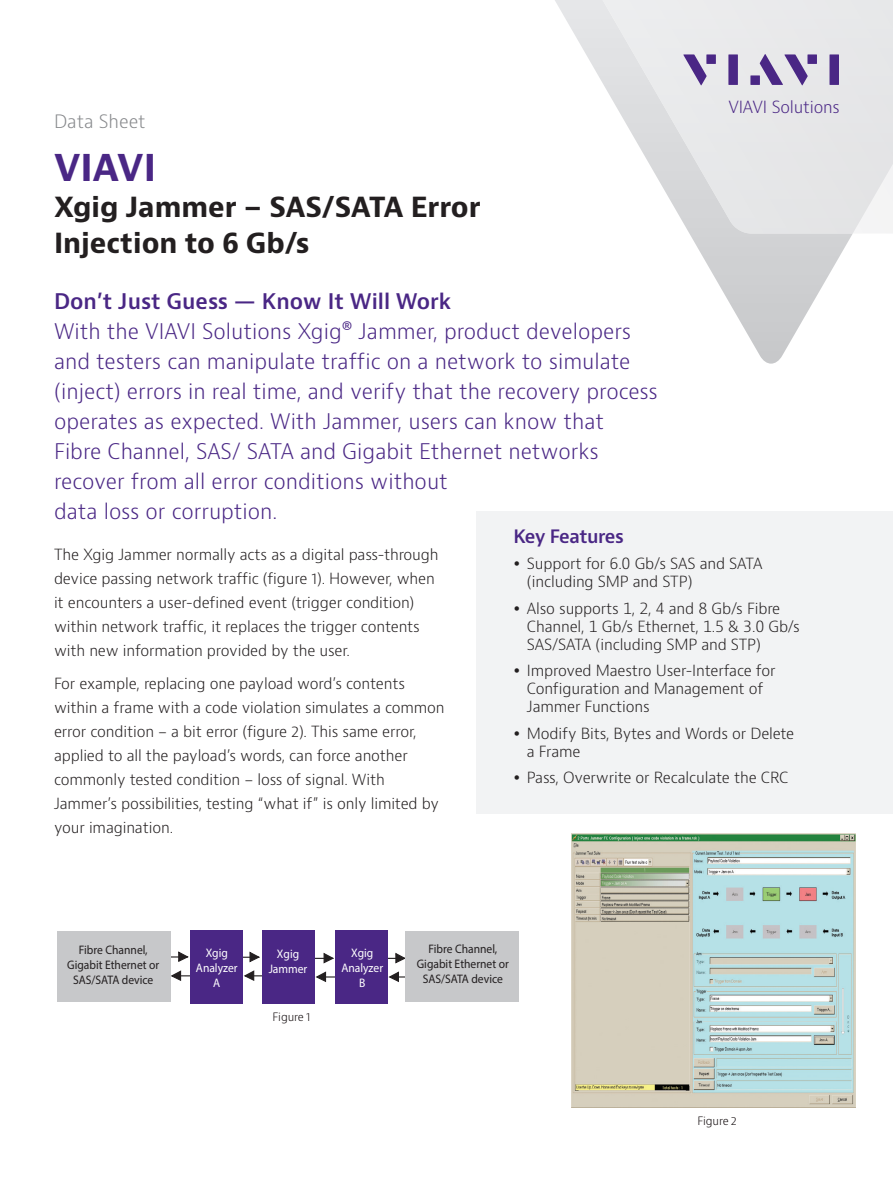
<style>
.page{position:relative;width:893px;height:1191px;background:#fff}
.page>*{position:absolute;margin:0;border:0;box-sizing:border-box;transform-origin:0 0}
.H1_Brand_Sub-Brand_2{font:700 36px "Bernino Sans";color:#4a2785}
.H2_Product_18_24{font:700 27px "Bernino Sans";color:#231f20}
.Cover_subhead_12_pt{font:300 21px/30px "Bernino Sans";color:#4a2785}
.Cover_subhead_12_pt-2{font:600 21px "Bernino Sans";color:#4a2785}
.H2_Bullet_Heading_Pu{font:600 18px "Bernino Sans";letter-spacing:-.03em;color:#4a2785}
.P_DocType{font:300 18px "Bernino Sans";color:#87898c}
.t1{font:300 16.35px "Bernino Sans";letter-spacing:-.01em;color:#4a2785}
.P_10_16{font:300 15px/24px "Bernino Sans";letter-spacing:-.01em;color:#231f20}
.t2{font:12.3px/14.9px "Myriad Pro";color:#231f20;text-align:center;scale:.93 1}
.t3{font:12.3px/14.9px "Myriad Pro";color:#fff;text-align:center;scale:.93 1}
.t4{font:300 11.25px "Bernino Sans";letter-spacing:-.01em;color:#110a0c}
</style>
<div class="page">
<svg style="left:690px;top:234px;width:162px;height:130px"></svg>
<svg style="left:555px;top:0;width:338px;height:234px"></svg>
<svg style="left:683px;top:54px;width:24px;height:31px"></svg>
<div style="left:706px;top:54px;width:10px;height:10px;background:#4a2785"></div>
<div style="left:728px;top:54px;width:10px;height:31px;background:#4a2785"></div>
<div style="left:807px;top:54px;width:10px;height:10px;background:#4a2785"></div>
<div style="left:829px;top:54px;width:10px;height:31px;background:#4a2785"></div>
<svg style="left:760px;top:54px;width:48px;height:31px"></svg>
<div style="left:750px;top:75px;width:10px;height:10px;background:#4a2785"></div>
<div style="left:477px;top:511px;width:416px;height:302px;background:#f2f3f4"></div>
<img style="left:571px;top:833px;width:284px;height:274px">
<svg style="left:170px;top:950px;width:93px;height:32px"></svg>
<div style="left:190px;top:930px;width:52px;height:73px;background:#4a2785"></div>
<div style="left:57px;top:931px;width:113px;height:71px;background:#c7c8ca"></div>
<hr style="left:303px;top:957px;width:30px;height:2px;background:#231f20">
<svg style="left:323px;top:952px;width:11px;height:12px"></svg>
<svg style="left:315px;top:970px;width:21px;height:13px"></svg>
<div style="left:263px;top:930px;width:52px;height:73px;background:#4a2785"></div>
<hr style="left:375px;top:957px;width:30px;height:2px;background:#231f20">
<svg style="left:394px;top:952px;width:12px;height:12px"></svg>
<svg style="left:388px;top:970px;width:18px;height:13px"></svg>
<div style="left:406px;top:931px;width:113px;height:70px;background:#c7c8ca"></div>
<div style="left:336px;top:930px;width:52px;height:73px;background:#4a2785"></div>
<p class="t1" style="left:728px;top:96px;width:113px">VIAVI Solutions</p>
<p class="P_DocType" style="left:54px;top:109px;width:93px">Data Sheet</p>
<p class="H1_Brand_Sub-Brand_2" style="left:54px;top:144px;width:104px">VIAVI</p>
<p class="H2_Product_18_24" style="left:54px;top:189px;width:428px">Xgig Jammer – SAS/SATA Error</p>
<p class="H2_Product_18_24" style="left:54px;top:225px;width:257px">Injection to 6 Gb/s</p>
<p class="Cover_subhead_12_pt-2" style="left:54px;top:288px;width:399px">Don’t Just Guess — Know It Will Work</p>
<p class="Cover_subhead_12_pt" style="left:54px;top:317px;width:605px">With the VIAVI Solutions Xgig® Jammer, product developers and testers can manipulate traffic on a network to simulate (inject) errors in real time, and verify that the recovery process operates as expected. With Jammer, users can know that<br>Fibre Channel, SAS/ SATA and Gigabit Ethernet networks recover from all error conditions without<br>data loss or corruption.</p>
<p class="H2_Bullet_Heading_Pu" style="left:513px;top:524px;width:112px">Key Features</p>
<p class="P_10_16" style="left:527px;top:555px;width:237px;line-height:18px">Support for 6.0 Gb/s SAS and SATA (including SMP and STP)</p>
<p class="P_10_16" style="left:527px;top:599px;width:274px;line-height:18px">Also supports 1, 2, 4 and 8 Gb/s Fibre<br>Channel, 1 Gb/s Ethernet, 1.5 &amp; 3.0 Gb/s<br>SAS/SATA (including SMP and STP)</p>
<p class="P_10_16" style="left:527px;top:662px;width:250px;line-height:18px">Improved Maestro User-Interface for<br>Configuration and Management of<br>Jammer Functions</p>
<p class="P_10_16" style="left:527px;top:724px;width:269px;line-height:18px">Modify Bits, Bytes and Words or Delete a Frame</p>
<p class="P_10_16" style="left:527px;top:766px;width:263px">Pass, Overwrite or Recalculate the CRC</p>
<p class="P_10_16" style="left:54px;top:543px;width:386px">The Xgig Jammer normally acts as a digital pass-through device passing network traffic (figure 1). However, when it encounters a user-defined event (trigger condition) within network traffic, it replaces the trigger contents with new information provided by the user.</p>
<p class="P_10_16" style="left:54px;top:671px;width:392px">For example, replacing one payload word’s contents within a frame with a code violation simulates a common error condition ‒ a bit error (figure 2). This same error, applied to all the payload’s words, can force another commonly tested condition ‒ loss of signal. With Jammer’s possibilities, testing “what if” is only limited by your imagination.</p>
<p class="t2" style="left:67px;top:942px;width:100px">Fibre Channel,<br>Gigabit Ethernet or<br>SAS/SATA device</p>
<p class="t3" style="left:269px;top:946px;width:43px">Xgig<br>Jammer</p>
<p class="t2" style="left:417px;top:941px;width:100px">Fibre Channel,<br>Gigabit Ethernet or<br>SAS/SATA device</p>
<p class="t3" style="left:196px;top:945px;width:46px">Xgig<br>Analyzer<br>A</p>
<p class="t3" style="left:341px;top:945px;width:46px">Xgig<br>Analyzer<br>B</p>
<p class="t4" style="left:272px;top:1010px;width:39px">Figure 1</p>
<p class="t4" style="left:697px;top:1114px;width:41px">Figure 2</p>
</div>
